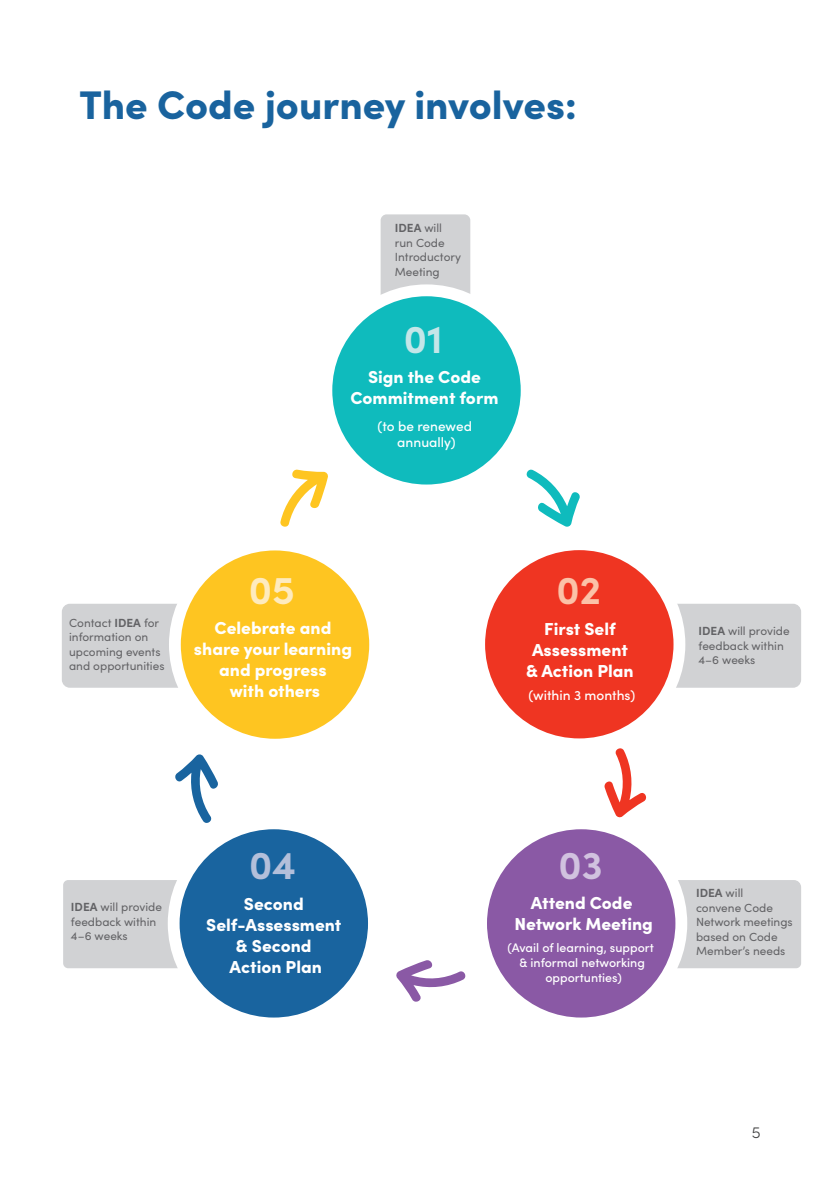
<style>
.page{position:relative;width:840px;height:1191px;background:#fff}
.page>*{position:absolute;margin:0;border:0;box-sizing:border-box;transform-origin:0 0}
.Heading_01_Span{font:900 40px "Sofia Pro";color:#19639e}
.t1{font:700 39.4px "Sofia Pro";color:#feebbe}
.t2{font:700 39.4px "Sofia Pro";color:#c4e6e8}
.t3{font:700 39.4px "Sofia Pro";color:#fbc2a8}
.t4{font:700 39.4px "Sofia Pro";color:#d1c2df}
.t5{font:700 39.4px "Sofia Pro";color:#b3bfda}
.t6{font:900 17.4px/21px "Sofia Pro";color:#fff;text-align:center}
.t7{font:300 16px "Sofia Pro";color:#3e3e3f}
.t8{font:500 13.6px/16.2px "Sofia Pro";color:#fff;text-align:center}
.t9{font:500 12.4px/14.8px "Sofia Pro";color:#fff;text-align:center}
.t10{font:11.8px/14.4px "Sofia Pro";color:#636366}
.s1{font-weight:700}
</style>
<div class="page">
<div style="left:63px;top:880px;width:115px;height:88px;background:#d1d2d4"></div>
<div style="left:579px;top:604px;width:221px;height:83px;background:#d1d2d4;border-radius:8px"></div>
<div style="left:62px;top:604px;width:221px;height:83px;background:#d1d2d4;border-radius:8px"></div>
<div style="left:380px;top:214px;width:90px;height:215px;background:#d1d2d4;border-radius:6px"></div>
<div style="left:677px;top:880px;width:123px;height:88px;background:#d1d2d4"></div>
<div style="left:175px;top:544px;width:200px;height:200px;background:#fec521;border-radius:50%"></div>
<div style="left:169px;top:538px;width:212px;height:212px;border:12px solid #fff;border-radius:50%"></div>
<div style="left:326px;top:290px;width:200px;height:200px;background:#0fbbbd;border-radius:50%"></div>
<div style="left:320px;top:284px;width:212px;height:212px;border:12px solid #fff;border-radius:50%"></div>
<div style="left:479px;top:544px;width:200px;height:200px;background:#ef3522;border-radius:50%"></div>
<div style="left:473px;top:538px;width:212px;height:212px;border:12px solid #fff;border-radius:50%"></div>
<div style="left:481px;top:823px;width:200px;height:200px;background:#8a59a5;border-radius:50%"></div>
<div style="left:475px;top:817px;width:211px;height:212px;border:12px solid #fff;border-radius:50%"></div>
<div style="left:173px;top:823px;width:201px;height:200px;background:#19649f;border-radius:50%"></div>
<div style="left:168px;top:817px;width:211px;height:212px;border:12px solid #fff;border-radius:50%"></div>
<svg style="left:526px;top:469px;width:54px;height:58px"></svg>
<svg style="left:280px;top:469px;width:48px;height:58px"></svg>
<svg style="left:602px;top:745px;width:45px;height:73px"></svg>
<svg style="left:175px;top:754px;width:43px;height:69px"></svg>
<svg style="left:396px;top:960px;width:70px;height:42px"></svg>
<p class="Heading_01_Span" style="left:79px;top:74px;width:498px">The Code journey involves:</p>
<p class="t10" style="left:394px;top:220px;width:68px"><span class="s1">IDEA</span> will run Code<br>Introductory<br>Meeting</p>
<p class="t2" style="left:404px;top:308px;width:40px">01</p>
<p class="t6" style="left:350px;top:365px;width:149px">Sign the Code<br>Commitment form</p>
<p class="t8" style="left:377px;top:418px;width:96px">(to be renewed annually)</p>
<p class="t10" style="left:69px;top:615px;width:97px">Contact <span class="s1">IDEA</span> for information on upcoming events and opportunities</p>
<p class="t1" style="left:249px;top:559px;width:47px">05</p>
<p class="t6" style="left:194px;top:616px;width:159px">Celebrate and share your learning and progress<br>with others</p>
<p class="t3" style="left:556px;top:560px;width:46px">02</p>
<p class="t6" style="left:525px;top:616px;width:109px">First Self<br>Assessment &amp; Action Plan</p>
<p class="t8" style="left:528px;top:686px;width:108px">(within 3 months)</p>
<p class="t10" style="left:698px;top:623px;width:92px"><span class="s1">IDEA</span> will provide feedback within<br>4–6 weeks</p>
<p class="t10" style="left:71px;top:899px;width:92px"><span class="s1">IDEA</span> will provide feedback within<br>4–6 weeks</p>
<p class="t5" style="left:249px;top:835px;width:48px">04</p>
<p class="t6" style="left:206px;top:891px;width:137px">Second<br>Self-Assessment &amp; Second<br>Action Plan</p>
<p class="t4" style="left:558px;top:834px;width:46px">03</p>
<p class="t6" style="left:514px;top:891px;width:140px">Attend Code<br>Network Meeting</p>
<p class="t9" style="left:507px;top:940px;width:148px">(Avail of learning, support &amp; informal networking opportunties)</p>
<p class="t10" style="left:695px;top:885px;width:98px"><span class="s1">IDEA</span> will<br>convene Code<br>Network meetings based on Code<br>Member’s needs</p>
<h3 class="t7" style="left:751px;top:1121px;width:10px">5</h3>
</div>
